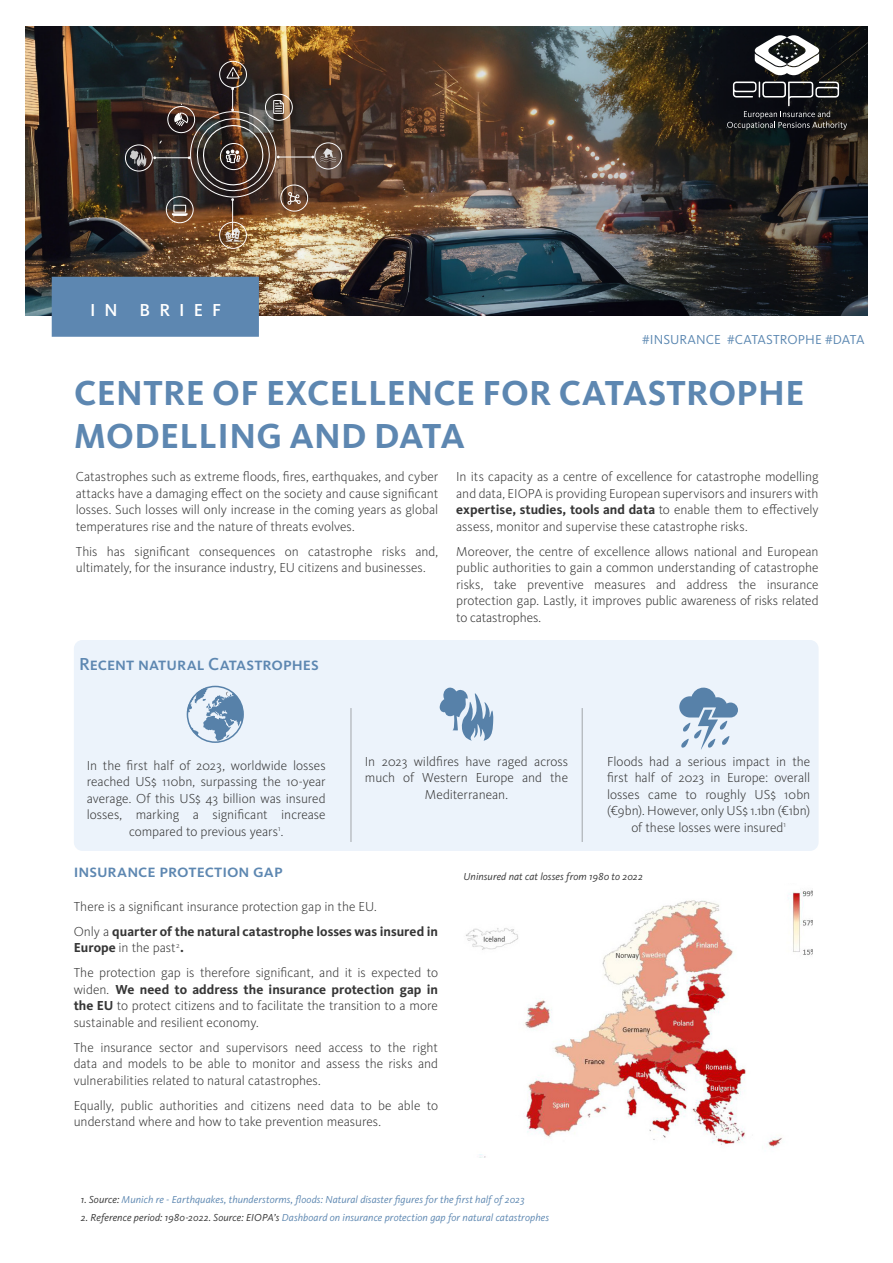
<style>
.page{position:relative;width:893px;height:1263px;background:#fff}
.page>*{position:absolute;margin:0;border:0;box-sizing:border-box;transform-origin:0 0}
.t1{font:700 36px/43.2px "Kievit Pro";letter-spacing:.01em;color:#5d87b1}
.t2{font:500 18px "Kievit Pro";color:#5d87b1}
.t3{font:500 18px "Kievit Pro";letter-spacing:.505em;color:#fff}
.t4{font:300 13.5px/16.5px "Kievit Pro";letter-spacing:-.005em;color:#363636;text-align:justify}
.t5{font:13.5px "Kievit Pro";letter-spacing:.01em;color:#5b87b1}
.t6{font:italic 10.5px "Kievit Pro";letter-spacing:.01em;color:#5d87b1}
.t7{font:italic 10.5px "Kievit Pro";letter-spacing:.005em;color:#363636}
.s1{font-weight:700}
.s2{color:#343434}
.s3{color:#363636}
</style>
<div class="page">
<div style="left:74px;top:640px;width:745px;height:211px;background:#ecf3fb;border-radius:9px"></div>
<img style="left:25px;top:26px;width:842px;height:290px">
<div style="left:52px;top:277px;width:207px;height:60px;background:#5d87b1"></div>
<hr style="left:351px;top:708px;width:1px;height:134px;background:#575756">
<hr style="left:582px;top:708px;width:1px;height:134px;background:#575756">
<svg style="left:755px;top:35px;width:64px;height:40px"></svg>
<svg style="left:727px;top:81px;width:120px;height:49px;background:#2e2f32"></svg>
<svg style="left:440px;top:687px;width:53px;height:54px"></svg>
<svg style="left:679px;top:688px;width:59px;height:61px"></svg>
<svg style="left:187px;top:688px;width:57px;height:53px"></svg>
<div style="left:187px;top:686px;width:57px;height:57px;border:2px solid #5781a9;border-radius:50%"></div>
<img style="left:466px;top:890px;width:346px;height:268px">
<h2 class="t3" style="left:90px;top:299px;width:133px">IN BRIEF</h2>
<p class="t5" style="left:642px;top:331px;width:224px">#INSURANCE #CATASTROPHE #DATA</p>
<h1 class="t1" style="left:74px;top:371px;width:732px">CENTRE OF EXCELLENCE FOR CATASTROPHE<br>MODELLING AND DATA</h1>
<p class="t4" style="left:76px;top:468px;width:364px">Catastrophes such as extreme floods, fires, earthquakes, and cyber attacks have a damaging effect on the society and cause significant losses. Such losses will only increase in the coming years as global temperatures rise and the nature of threats evolves.</p>
<p class="t4" style="left:76px;top:543px;width:364px">This has significant consequences on catastrophe risks and, ultimately, for the insurance industry, EU citizens and businesses.</p>
<p class="t4" style="left:456px;top:468px;width:364px">In its capacity as a centre of excellence for catastrophe modelling and data, EIOPA is providing European supervisors and insurers with <span class="s1">expertise, studies, tools and data</span> to enable them to effectively assess, monitor and supervise these catastrophe risks.</p>
<p class="t4" style="left:456px;top:543px;width:364px">Moreover, the centre of excellence allows national and European public authorities to gain a common understanding of catastrophe risks, take preventive measures and address the insurance protection gap. Lastly, it improves <span class="s2">public awareness of risks related to catastrophes.</span></p>
<h2 class="t2" style="left:79px;top:653px;width:241px">Recent natural Catastrophes</h2>
<p class="t4" style="left:87px;top:757px;width:240px;text-align:center">In the first half of 2023, worldwide losses reached US$ 110bn, surpassing the 10-year average. Of this US$ 43 billion was insured losses, marking a significant increase compared to previous years<sup>1</sup>.</p>
<h2 class="t2" style="left:74px;top:860px;width:210px">insurance protection gap</h2>
<p class="t4" style="left:365px;top:753px;width:205px;text-align:center">In 2023 wildfires have raged across much of Western Europe and the<br>Mediterranean.</p>
<p class="t4" style="left:607px;top:753px;width:205px;text-align:center">Floods had a serious impact in the first half of 2023 in Europe: overall losses came to roughly US$ 10bn (€9bn). However, only US$ 1.1bn (€1bn) of these losses were insured<sup>1</sup></p>
<p class="t7" style="left:463px;top:870px;width:181px">Uninsured nat cat losses from 1980 to 2022</p>
<p class="t4" style="left:74px;top:894px;width:366px;line-height:25px">There is a significant insurance protection gap in the EU.<br>Only a <span class="s1">quarter of the natural catastrophe losses was insured in</span></p>
<p class="t4" style="left:74px;top:935px;width:366px;line-height:25px"><span class="s1">Europe</span> in the past<sup>2</sup><span class="s1">.<br></span>The protection gap is therefore significant, and it is expected to</p>
<p class="t4" style="left:74px;top:981px;width:366px">widen. <span class="s1">We need to address the insurance protection gap in the EU</span> to protect citizens and to facilitate the transition to a more sustainable and resilient economy.</p>
<p class="t4" style="left:74px;top:1039px;width:366px">The insurance sector and supervisors need access to the right data and models to be able to monitor and assess the risks and vulnerabilities related to natural catastrophes.</p>
<p class="t4" style="left:74px;top:1097px;width:366px">Equally, public authorities and citizens need data to be able to understand where and how to take prevention measures.</p>
<p class="t6" style="left:81px;top:1193px;width:445px"><span class="s3">1. Source:</span> Munich re - Earthquakes, thunderstorms, floods: Natural disaster figures for the first half of 2023</p>
<p class="t6" style="left:81px;top:1211px;width:470px"><span class="s3">2. Reference period: 1980-2022. Source: EIOPA’s</span> Dashboard on insurance protection gap for natural catastrophes</p>
</div>
